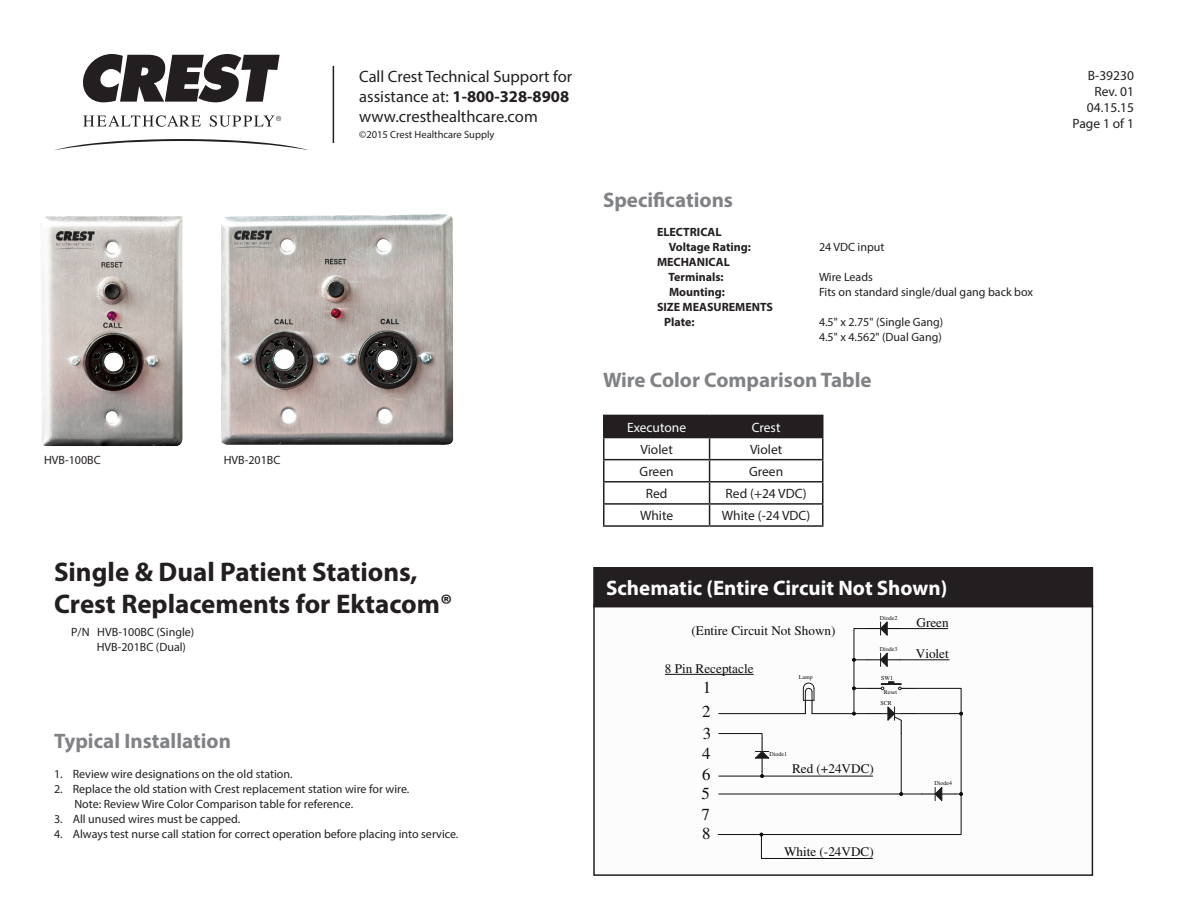
<style>
.page{position:relative;width:1188px;height:918px;background:#fff}
.page>*{position:absolute;margin:0;border:0;box-sizing:border-box;transform-origin:0 0}
.t1{font:700 27px "Myriad Pro";color:#231f20}
.t2{font:700 21px "Myriad Pro";color:#808285}
.t3{font:700 21px "Myriad Pro";color:#fff}
.t4{font:16.8px/20px "Times";color:#0e0e0e}
.t5{font:16.5px "Myriad Pro";color:#231f20}
.t6{font:700 16.5px "Myriad Pro";color:#231f20}
.t7{font:13.5px "Myriad Pro";color:#231f20}
.t8{font:13.5px "Myriad Pro";color:#fff}
.t9{font:13.2px "Times";color:#0e0e0e}
.t10{font:12px "Myriad Pro";color:#231f20}
.t11{font:700 12px "Myriad Pro";color:#231f20}
.t12{font:10.5px "Myriad Pro";color:#231f20}
.t13{font:6px/11.2px "Times";color:#0e0e0e}
.s1{font-weight:400}
</style>
<div class="page">
<svg style="left:55px;top:139px;width:253px;height:11px"></svg>
<svg style="left:83px;top:54px;width:197px;height:48px"></svg>
<svg style="left:83px;top:115px;width:118px;height:12px"></svg>
<svg style="left:210px;top:115px;width:71px;height:12px"></svg>
<hr style="left:333px;top:66px;width:1px;height:77px;background:#231f20">
<hr style="left:710px;top:415px;width:114px;height:1px;background:#231f20">
<hr style="left:822px;top:416px;width:2px;height:21px;background:#231f20">
<hr style="left:710px;top:437px;width:114px;height:1px;background:#231f20">
<hr style="left:822px;top:438px;width:2px;height:21px;background:#231f20">
<hr style="left:710px;top:459px;width:114px;height:1px;background:#231f20">
<hr style="left:822px;top:460px;width:2px;height:21px;background:#231f20">
<hr style="left:710px;top:481px;width:114px;height:2px;background:#231f20">
<hr style="left:822px;top:483px;width:2px;height:20px;background:#231f20">
<hr style="left:710px;top:503px;width:114px;height:2px;background:#231f20">
<svg style="left:603px;top:415px;width:220px;height:110px"></svg>
<hr style="left:822px;top:505px;width:2px;height:20px;background:#231f20">
<hr style="left:603px;top:525px;width:107px;height:2px;background:#231f20">
<hr style="left:710px;top:525px;width:114px;height:2px;background:#231f20">
<svg style="left:596px;top:607px;width:494px;height:189px"></svg>
<hr style="left:665px;top:674px;width:89px;height:1px;background:#0e0e0e">
<svg style="left:717px;top:621px;width:245px;height:238px"></svg>
<div style="left:593px;top:604px;width:500px;height:272px;border:2px solid #231f20"></div>
<div style="left:594px;top:568px;width:498px;height:39px;background:#231f20"></div>
<div style="left:593px;top:567px;width:500px;height:40px;border:2px solid #231f20"></div>
<img style="left:41px;top:216px;width:142px;height:230px">
<img style="left:221px;top:214px;width:232px;height:231px">
<p class="t5" style="left:359px;top:66px;width:214px">Call Crest Technical Support for</p>
<p class="t6" style="left:359px;top:86px;width:211px"><span class="s1">assistance at:</span> 1-800-328-8908</p>
<p class="t5" style="left:359px;top:106px;width:180px">www.cresthealthcare.com</p>
<p class="t12" style="left:359px;top:128px;width:137px">©2015 Crest Healthcare Supply</p>
<p class="t10" style="left:44px;top:452px;width:58px">HVB-100BC</p>
<p class="t10" style="left:224px;top:452px;width:58px">HVB-201BC</p>
<p class="t1" style="left:54px;top:554px;width:365px">Single &amp; Dual Patient Stations,</p>
<p class="t1" style="left:54px;top:586px;width:400px">Crest Replacements for Ektacom®</p>
<p class="t10" style="left:71px;top:624px;width:125px">P/N HVB-100BC (Single)</p>
<p class="t10" style="left:97px;top:639px;width:91px">HVB-201BC (Dual)</p>
<p class="t2" style="left:54px;top:727px;width:178px">Typical Installation</p>
<p class="t10" style="left:54px;top:767px;width:240px">1. Review wire designations on the old station.</p>
<p class="t10" style="left:54px;top:782px;width:357px">2. Replace the old station with Crest replacement station wire for wire.</p>
<p class="t10" style="left:74px;top:797px;width:280px">Note: Review Wire Color Comparison table for reference.</p>
<p class="t10" style="left:54px;top:812px;width:188px">3. All unused wires must be capped.</p>
<p class="t10" style="left:54px;top:827px;width:406px">4. Always test nurse call station for correct operation before placing into service.</p>
<p class="t2" style="left:603px;top:186px;width:132px">Specifications</p>
<p class="t11" style="left:657px;top:224px;width:66px">ELECTRICAL</p>
<p class="t11" style="left:669px;top:239px;width:84px">Voltage Rating:</p>
<p class="t10" style="left:819px;top:239px;width:67px">24 VDC input</p>
<p class="t11" style="left:657px;top:254px;width:74px">MECHANICAL</p>
<p class="t11" style="left:669px;top:269px;width:57px">Terminals:</p>
<p class="t10" style="left:819px;top:269px;width:55px">Wire Leads</p>
<p class="t11" style="left:669px;top:284px;width:57px">Mounting:</p>
<p class="t10" style="left:819px;top:284px;width:216px">Fits on standard single/dual gang back box</p>
<p class="t11" style="left:657px;top:299px;width:118px">SIZE MEASUREMENTS</p>
<p class="t11" style="left:664px;top:314px;width:32px">Plate:</p>
<p class="t10" style="left:819px;top:314px;width:126px">4.5" x 2.75" (Single Gang)</p>
<p class="t10" style="left:819px;top:329px;width:124px">4.5" x 4.562" (Dual Gang)</p>
<p class="t2" style="left:603px;top:366px;width:270px">Wire Color Comparison Table</p>
<p class="t8" style="left:627px;top:419px;width:60px">Executone</p>
<p class="t8" style="left:752px;top:419px;width:30px">Crest</p>
<p class="t7" style="left:641px;top:441px;width:34px">Violet</p>
<p class="t7" style="left:750px;top:441px;width:34px">Violet</p>
<p class="t7" style="left:640px;top:463px;width:36px">Green</p>
<p class="t7" style="left:749px;top:463px;width:36px">Green</p>
<p class="t7" style="left:646px;top:485px;width:23px">Red</p>
<p class="t7" style="left:726px;top:485px;width:83px">Red (+24 VDC)</p>
<p class="t7" style="left:640px;top:507px;width:35px">White</p>
<p class="t7" style="left:722px;top:507px;width:90px">White (-24 VDC)</p>
<p class="t3" style="left:606px;top:574px;width:343px">Schematic (Entire Circuit Not Shown)</p>
<p class="t9" style="left:692px;top:626px;width:146px">(Entire Circuit Not Shown)</p>
<p class="t13" style="left:880px;top:613px;width:19px">Diode2</p>
<p class="t13" style="left:880px;top:644px;width:19px">Diode3</p>
<p class="t9" style="left:665px;top:664px;width:90px">8 Pin Receptacle</p>
<p class="t4" style="left:702px;top:676px;width:11px;line-height:24.6px">1<br>2</p>
<p class="t4" style="left:702px;top:725px;width:11px;text-align:justify">3<br>4<br>6<br>5<br>7<br>8</p>
<p class="t13" style="left:799px;top:672px;width:15px">Lamp</p>
<p class="t13" style="left:881px;top:673px;width:13px">SW1</p>
<p class="t13" style="left:881px;top:687px;width:18px;text-indent:3px">Reset<br>SCR</p>
<p class="t13" style="left:769px;top:749px;width:19px">Diode1</p>
<p class="t9" style="left:792px;top:763px;width:83px">Red (+24VDC)</p>
<p class="t9" style="left:784px;top:847px;width:91px">White (-24VDC)</p>
<p class="t9" style="left:917px;top:618px;width:34px">Green</p>
<p class="t9" style="left:916px;top:649px;width:34px">Violet</p>
<p class="t13" style="left:935px;top:778px;width:19px">Diode4</p>
<p class="t7" style="left:1088px;top:67px;width:48px">B-39230</p>
<p class="t7" style="left:1094px;top:83px;width:41px">Rev. 01</p>
<p class="t7" style="left:1087px;top:99px;width:49px">04.15.15</p>
<p class="t7" style="left:1073px;top:116px;width:63px">Page 1 of 1</p>
</div>
